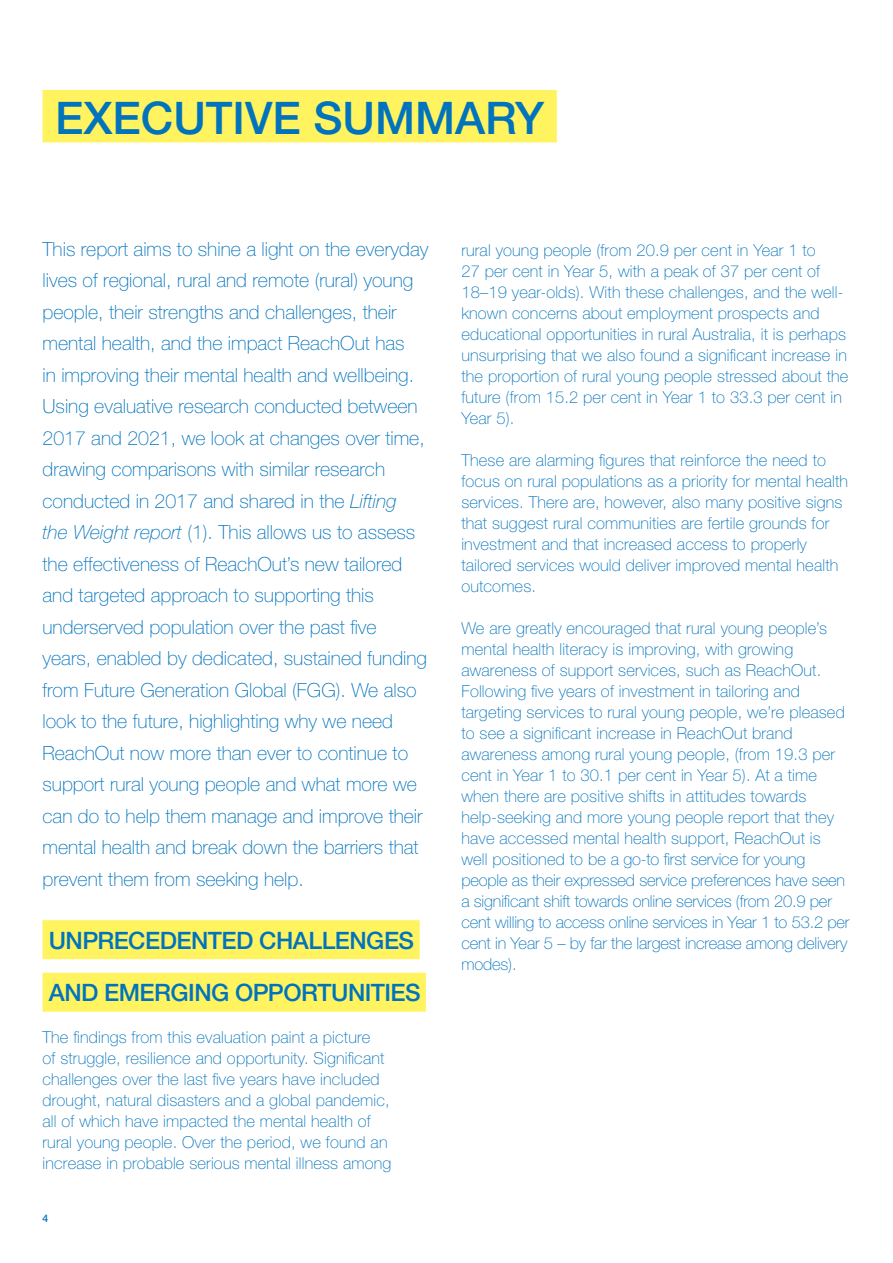
<style>
.page{position:relative;width:893px;height:1263px;background:#fff}
.page>*{position:absolute;margin:0;border:0;box-sizing:border-box;transform-origin:0 0}
.t1{font:500 45px "Helvetica Neue LT Std";color:#0073bc}
.t2{font:500 24px/52.5px "Helvetica Neue LT Std";letter-spacing:-.02em;color:#0073bc}
.t3{font:100 19.5px/31.5px "Helvetica Neue LT Std";color:#0073bc}
.t4{font:100 16.5px/21px "Helvetica Neue LT Std";letter-spacing:.01em;color:#0073bc}
.t5{font:500 10.5px "Helvetica Neue LT Std";color:#0073bc}
.s1{font-style:italic}
</style>
<div class="page">
<div style="left:43px;top:920px;width:377px;height:39px;background:#fff45f"></div>
<div style="left:43px;top:973px;width:383px;height:39px;background:#fff45f"></div>
<div style="left:43px;top:90px;width:514px;height:52px;background:#fff45f"></div>
<h1 class="t1" style="left:55px;top:91px;width:491px">EXECUTIVE SUMMARY</h1>
<p class="t3" style="left:43px;top:233px;width:387px">This report aims to shine a light on the everyday lives of regional, rural and remote (rural) young people, their strengths and challenges, their mental health, and the impact ReachOut has<br>in improving their mental health and wellbeing.<br>Using evaluative research conducted between 2017 and 2021, we look at changes over time, drawing comparisons with similar research conducted in 2017 and shared in the <span class="s1">Lifting<br>the Weight report</span> (1). This allows us to assess the effectiveness of ReachOut’s new tailored and targeted approach to supporting this underserved population over the past five years, enabled by dedicated, sustained funding from Future Generation Global (FGG). We also look to the future, highlighting why we need ReachOut now more than ever to continue to support rural young people and what more we can do to help them manage and improve their mental health and break down the barriers that prevent them from seeking help.</p>
<h2 class="t2" style="left:49px;top:914px;width:373px">UNPRECEDENTED CHALLENGES<br>AND EMERGING OPPORTUNITIES</h2>
<p class="t4" style="left:43px;top:1027px;width:350px">The findings from this evaluation paint a picture<br>of struggle, resilience and opportunity. Significant challenges over the last five years have included drought, natural disasters and a global pandemic, all of which have impacted the mental health of rural young people. Over the period, we found an increase in probable serious mental illness among</p>
<p class="t5" style="left:43px;top:1212px;width:7px">4</p>
<p class="t4" style="left:461px;top:239px;width:389px">rural young people (from 20.9 per cent in Year 1 to<br>27 per cent in Year 5, with a peak of 37 per cent of 18–19 year-olds). With these challenges, and the well&shy;known concerns about employment prospects and educational opportunities in rural Australia, it is perhaps unsurprising that we also found a significant increase in the proportion of rural young people stressed about the future (from 15.2 per cent in Year 1 to 33.3 per cent in Year 5).</p>
<p class="t4" style="left:461px;top:449px;width:388px">These are alarming figures that reinforce the need to focus on rural populations as a priority for mental health services. There are, however, also many positive signs that suggest rural communities are fertile grounds for investment and that increased access to properly tailored services would deliver improved mental health outcomes.</p>
<p class="t4" style="left:461px;top:617px;width:390px">We are greatly encouraged that rural young people’s mental health literacy is improving, with growing awareness of support services, such as ReachOut.<br>Following five years of investment in tailoring and targeting services to rural young people, we’re pleased to see a significant increase in ReachOut brand awareness among rural young people, (from 19.3 per cent in Year 1 to 30.1 per cent in Year 5). At a time when there are positive shifts in attitudes towards help-seeking and more young people report that they have accessed mental health support, ReachOut is well positioned to be a go-to first service for young people as their expressed service preferences have seen a significant shift towards online services (from 20.9 per cent willing to access online services in Year 1 to 53.2 per cent in Year 5 – by far the largest increase among delivery modes).</p>
</div>
